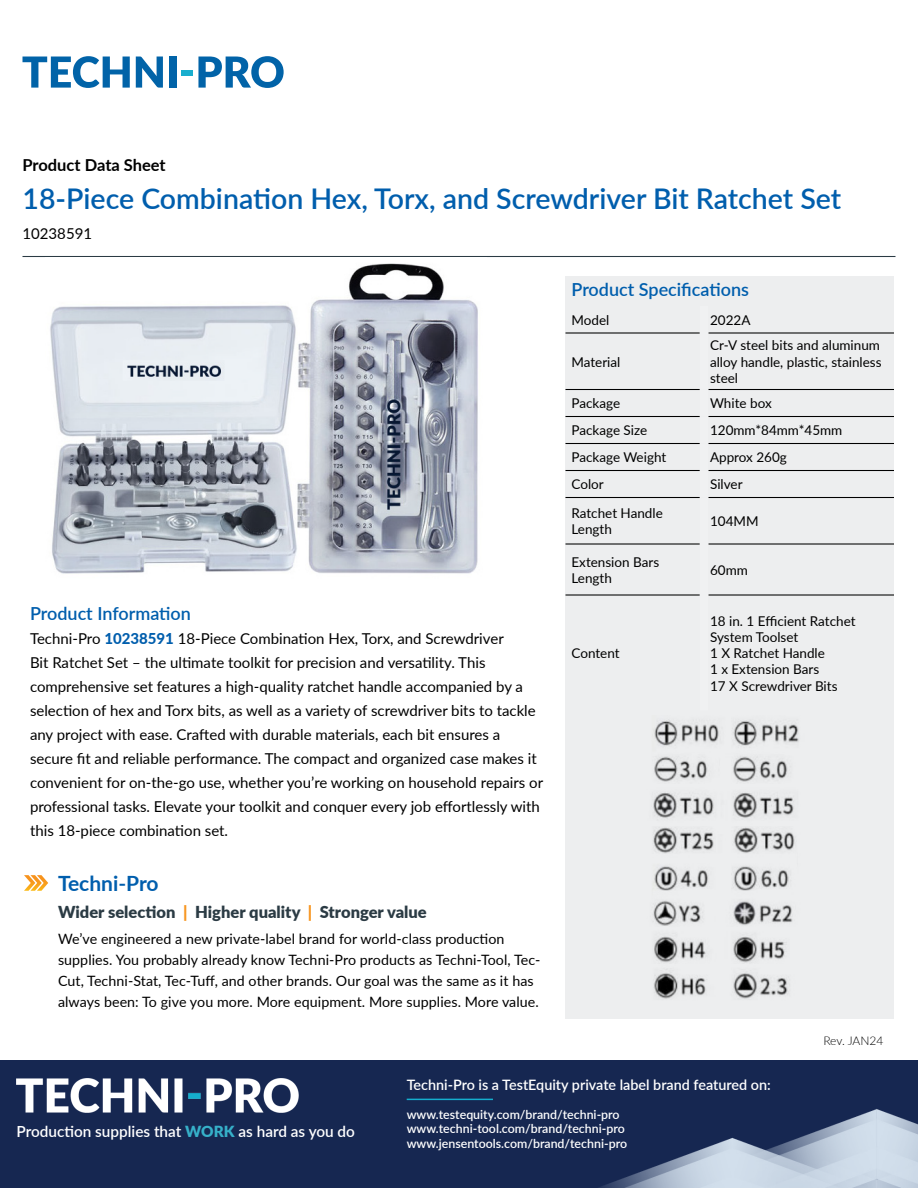
<style>
.page{position:relative;width:918px;height:1188px;background:#fff}
.page>*{position:absolute;margin:0;border:0;box-sizing:border-box;transform-origin:0 0}
.t1{font:600 28.5px "Lato";color:#005ead}
.t2{font:700 21px "Lato";color:#005ead}
.t3{font:600 18px "Lato";color:#005ead}
.t4{font:900 16.5px "Lato";color:#2b3b44}
.t5{font:700 16.5px "Lato";color:#000}
.t6{font:600 15.3px "Lato";color:#fff}
.t7{font:15px/24px "Lato";color:#000}
.t8{font:600 14.4px "Lato";color:#fff}
.t9{font:14.25px/21px "Lato";letter-spacing:.005em;color:#000}
.t10{font:13.5px/16.2px "Lato";color:#000}
.t11{font:600 12.3px/14.9px "Lato";color:#fff}
.t12{font:300 12px "Lato";letter-spacing:-.005em;color:#000}
.s1{font-weight:800;color:#005ead}
.s2{color:#f7941d}
.s3{font-weight:900;color:#36b0c9}
</style>
<div class="page">
<div style="left:0;top:1060px;width:918px;height:128px;background:#162751"></div>
<img style="left:599px;top:1109px;width:319px;height:79px">
<img style="left:16px;top:1078px;width:282px;height:35px">
<hr style="left:407px;top:1099px;width:86px;height:1px;background:#15aecd">
<svg style="left:24px;top:875px;width:24px;height:16px"></svg>
<svg style="left:23px;top:56px;width:107px;height:32px"></svg>
<svg style="left:136px;top:57px;width:27px;height:31px"></svg>
<div style="left:169px;top:57px;width:7px;height:31px;background:#0163a8"></div>
<div style="left:182px;top:70px;width:11px;height:5px;background:#19aece"></div>
<svg style="left:198px;top:56px;width:86px;height:32px"></svg>
<div style="left:566px;top:276px;width:328px;height:742px;background:#edeeef"></div>
<hr style="left:566px;top:332px;width:134px;height:2px;background:#000">
<hr style="left:708px;top:332px;width:186px;height:2px;background:#000">
<hr style="left:566px;top:389px;width:134px;height:1px;background:#000">
<hr style="left:708px;top:389px;width:186px;height:1px;background:#000">
<hr style="left:566px;top:416px;width:134px;height:1px;background:#000">
<hr style="left:708px;top:416px;width:186px;height:1px;background:#000">
<hr style="left:566px;top:443px;width:134px;height:1px;background:#000">
<hr style="left:708px;top:443px;width:186px;height:1px;background:#000">
<hr style="left:566px;top:470px;width:134px;height:1px;background:#000">
<hr style="left:708px;top:470px;width:186px;height:1px;background:#000">
<hr style="left:566px;top:497px;width:134px;height:1px;background:#000">
<hr style="left:708px;top:497px;width:186px;height:1px;background:#000">
<hr style="left:566px;top:543px;width:134px;height:2px;background:#000">
<hr style="left:708px;top:543px;width:186px;height:2px;background:#000">
<hr style="left:566px;top:594px;width:134px;height:2px;background:#000">
<hr style="left:708px;top:594px;width:186px;height:2px;background:#000">
<hr style="left:22px;top:256px;width:874px;height:1px;background:#2b3b44">
<img style="left:50px;top:263px;width:428px;height:311px">
<img style="left:653px;top:719px;width:146px;height:280px">
<p class="t5" style="left:22px;top:153px;width:145px">Product Data Sheet</p>
<p class="t1" style="left:22px;top:178px;width:820px">18-Piece Combination Hex, Torx, and Screwdriver Bit Ratchet Set</p>
<p class="t7" style="left:22px;top:221px;width:71px">10238591</p>
<p class="t3" style="left:571px;top:277px;width:179px">Product Specifications</p>
<p class="t10" style="left:571px;top:311px;width:39px">Model</p>
<p class="t10" style="left:710px;top:311px;width:42px">2022A</p>
<p class="t10" style="left:571px;top:353px;width:50px">Material</p>
<p class="t10" style="left:710px;top:337px;width:173px;text-align:justify">Cr-V steel bits and aluminum alloy handle, plastic, stainless steel</p>
<p class="t3" style="left:30px;top:600px;width:163px">Product Information</p>
<p class="t7" style="left:30px;top:626px;width:515px">Techni-Pro <span class="s1">10238591</span> 18-Piece Combination Hex, Torx, and Screwdriver<br>Bit Ratchet Set – the ultimate toolkit for precision and versatility. This comprehensive set features a high-quality ratchet handle accompanied by a selection of hex and Torx bits, as well as a variety of screwdriver bits to tackle any project with ease. Crafted with durable materials, each bit ensures a secure fit and reliable performance. The compact and organized case makes it convenient for on-the-go use, whether you’re working on household repairs or professional tasks. Elevate your toolkit and conquer every job effortlessly with this 18-piece combination set.</p>
<h2 class="t2" style="left:58px;top:868px;width:102px">Techni-Pro</h2>
<p class="t4" style="left:58px;top:900px;width:370px">Wider selection <span class="s2">|</span> Higher quality <span class="s2">|</span> Stronger value</p>
<p class="t9" style="left:58px;top:927px;width:484px">We’ve engineered a new private-label brand for world-class production supplies. You probably already know Techni-Pro products as Techni-Tool, Tec-Cut, Techni-Stat, Tec-Tuff, and other brands. Our goal was the same as it has always been: To give you more. More equipment. More supplies. More value.</p>
<p class="t10" style="left:571px;top:395px;width:50px">Package</p>
<p class="t10" style="left:710px;top:395px;width:63px">White box</p>
<p class="t10" style="left:571px;top:422px;width:77px">Package Size</p>
<p class="t10" style="left:710px;top:422px;width:134px">120mm*84mm*45mm</p>
<p class="t10" style="left:571px;top:449px;width:96px">Package Weight</p>
<p class="t10" style="left:710px;top:449px;width:78px">Approx 260g</p>
<p class="t10" style="left:571px;top:476px;width:34px">Color</p>
<p class="t10" style="left:710px;top:476px;width:34px">Silver</p>
<p class="t10" style="left:571px;top:505px;width:93px">Ratchet Handle<br>Length</p>
<p class="t10" style="left:710px;top:513px;width:50px">104MM</p>
<p class="t10" style="left:571px;top:553px;width:89px">Extension Bars<br>Length</p>
<p class="t10" style="left:710px;top:561px;width:39px">60mm</p>
<p class="t10" style="left:571px;top:645px;width:50px">Content</p>
<p class="t10" style="left:710px;top:612px;width:147px">18 in. 1 Efficient Ratchet<br>System Toolset</p>
<p class="t10" style="left:710px;top:645px;width:116px">1 X Ratchet Handle</p>
<p class="t10" style="left:710px;top:661px;width:111px">1 x Extension Bars</p>
<p class="t10" style="left:710px;top:677px;width:129px">17 X Screwdriver Bits</p>
<p class="t12" style="left:823px;top:1032px;width:62px">Rev. JAN24</p>
<p class="t6" style="left:16px;top:1120px;width:340px">Production supplies that <span class="s3">WORK</span> as hard as you do</p>
<p class="t8" style="left:407px;top:1074px;width:366px">Techni-Pro is a TestEquity private label brand featured on:</p>
<p class="t11" style="left:407px;top:1106px;width:222px">www.testequity.com/brand/techni-pro www.techni-tool.com/brand/techni-pro www.jensentools.com/brand/techni-pro</p>
</div>
